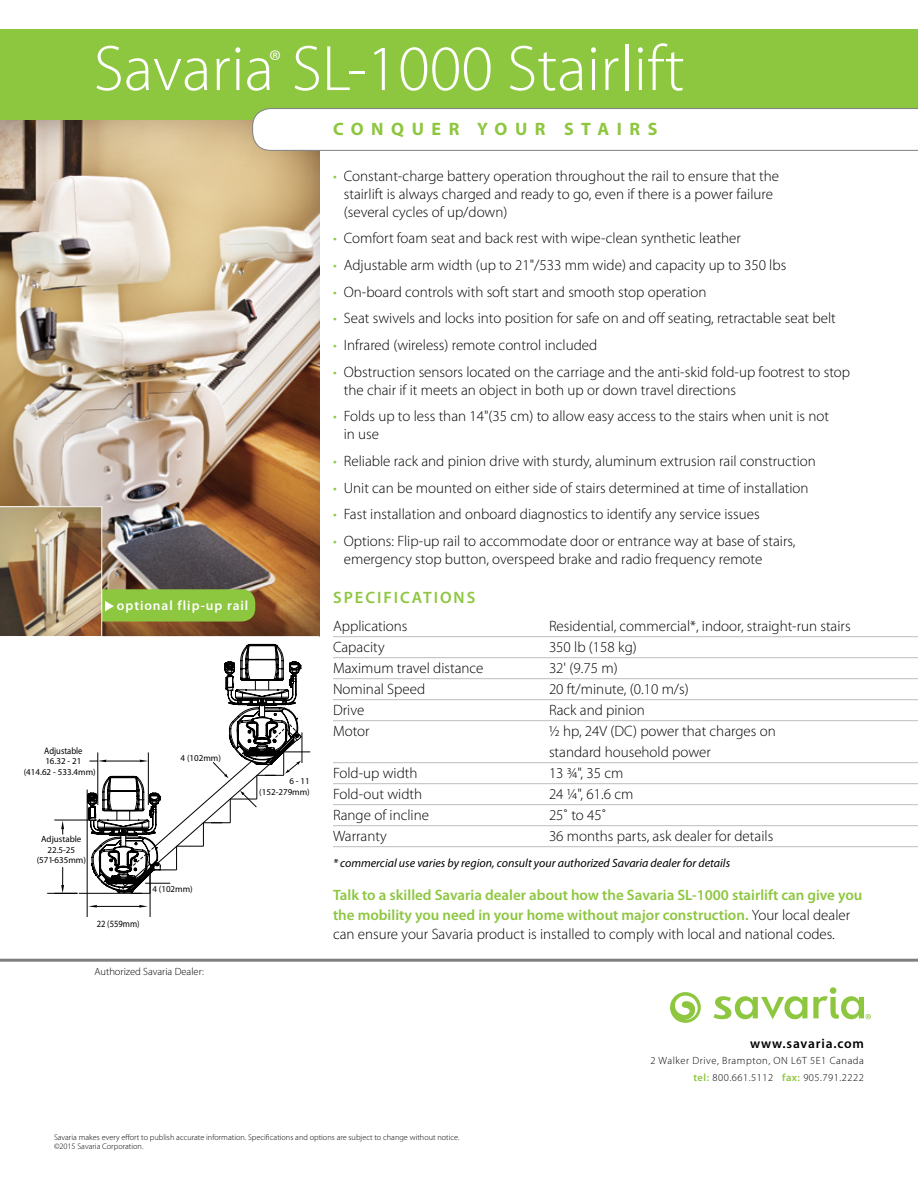
<style>
.page{position:relative;width:918px;height:1188px;background:#fff}
.page>*{position:absolute;margin:0;border:0;box-sizing:border-box;transform-origin:0 0}
.t1{font:300 64.8px "Myriad Pro";color:#fff}
.t2{font:300 30.3px "Myriad Pro";color:#fff}
.t3{font:700 18px "Myriad Pro";letter-spacing:.42em;color:#8dc63f}
.t4{font:600 16.5px "Myriad Pro";letter-spacing:.12em;color:#8dc63f}
.t5{font:300 15px/18px "Myriad Pro";color:#000}
.t6{font:600 15px/19.5px "Myriad Pro";color:#8dc63f}
.t7{font:600 13.5px "Myriad Pro";letter-spacing:.07em;color:#fff}
.t8{font:600 13.5px "Myriad Pro";letter-spacing:.06em;color:#000}
.t9{font:italic 12px "Myriad Pro";color:#000}
.t10{font:300 10.5px/16.5px "Myriad Pro";letter-spacing:.05em;color:#000;text-align:right}
.t11{font:300 10.5px "Myriad Pro";color:#000}
.t12{font:9.45px "Myriad Pro";color:#000;scale:.9 1}
.t13{font:9px/10.8px "Myriad Pro";color:#000}
.t14{font:300 8.25px/9px "Myriad Pro";color:#000}
.s1{color:#8dc63f}
.s2{font-weight:300;color:#000}
.s3{font-weight:600;color:#8dc63f}
</style>
<div class="page">
<hr style="left:150px;top:870px;width:1px;height:47px;background:#000">
<hr style="left:87px;top:790px;width:1px;height:127px;background:#000">
<img style="left:0;top:119px;width:320px;height:517px">
<div style="left:0;top:29px;width:918px;height:90px;background:#8dc63f"></div>
<svg style="left:252px;top:108px;width:666px;height:43px"></svg>
<hr style="left:333px;top:636px;width:585px;height:1px;background:#bbbdbf">
<hr style="left:333px;top:657px;width:585px;height:1px;background:#bbbdbf">
<hr style="left:333px;top:678px;width:585px;height:1px;background:#bbbdbf">
<hr style="left:333px;top:699px;width:585px;height:1px;background:#bbbdbf">
<hr style="left:333px;top:720px;width:585px;height:1px;background:#bbbdbf">
<hr style="left:333px;top:762px;width:585px;height:1px;background:#bbbdbf">
<hr style="left:333px;top:783px;width:585px;height:1px;background:#bbbdbf">
<hr style="left:333px;top:804px;width:585px;height:1px;background:#bbbdbf">
<hr style="left:333px;top:825px;width:585px;height:1px;background:#bbbdbf">
<hr style="left:333px;top:846px;width:585px;height:1px;background:#bbbdbf">
<hr style="left:0;top:959px;width:918px;height:3px;background:#7e8083">
<svg style="left:714px;top:996px;width:93px;height:23px"></svg>
<svg style="left:670px;top:992px;width:31px;height:31px"></svg>
<svg style="left:813px;top:987px;width:58px;height:32px"></svg>
<svg style="left:0;top:507px;width:310px;height:401px"></svg>
<h1 class="t1" style="left:94px;top:29px;width:593px">Savaria SL-1000 Stairlift</h1>
<p class="t3" style="left:333px;top:117px;width:326px">CONQUER YOUR STAIRS</p>
<p class="t5" style="left:344px;top:167px;width:437px;text-indent:-11px"><span class="s1">•</span> Constant-charge battery operation throughout the rail to ensure that the stairlift is always charged and ready to go, even if there is a power failure (several cycles of up/down)</p>
<p class="t5" style="left:333px;top:229px;width:409px"><span class="s1">•</span> Comfort foam seat and back rest with wipe-clean synthetic leather</p>
<p class="t5" style="left:333px;top:256px;width:455px"><span class="s1">•</span> Adjustable arm width (up to 21"/533 mm wide) and capacity up to 350 lbs</p>
<p class="t5" style="left:333px;top:283px;width:375px"><span class="s1">•</span> On-board controls with soft start and smooth stop operation</p>
<p class="t5" style="left:333px;top:309px;width:504px"><span class="s1">•</span> Seat swivels and locks into position for safe on and off seating, retractable seat belt</p>
<p class="t5" style="left:333px;top:336px;width:266px"><span class="s1">•</span> Infrared (wireless) remote control included</p>
<p class="t5" style="left:344px;top:362px;width:508px;text-indent:-11px"><span class="s1">•</span> Obstruction sensors located on the carriage and the anti-skid fold-up footrest to stop the chair if it meets an object in both up or down travel directions</p>
<p class="t5" style="left:344px;top:407px;width:487px;text-indent:-11px"><span class="s1">•</span> Folds up to less than 14"(35 cm) to allow easy access to the stairs when unit is not in use</p>
<p class="t5" style="left:333px;top:452px;width:484px"><span class="s1">•</span> Reliable rack and pinion drive with sturdy, aluminum extrusion rail construction</p>
<p class="t5" style="left:333px;top:478px;width:477px"><span class="s1">•</span> Unit can be mounted on either side of stairs determined at time of installation</p>
<p class="t5" style="left:333px;top:505px;width:428px"><span class="s1">•</span> Fast installation and onboard diagnostics to identify any service issues</p>
<p class="t5" style="left:344px;top:532px;width:453px;text-indent:-11px"><span class="s1">•</span> Options: Flip-up rail to accommodate door or entrance way at base of stairs, emergency stop button, overspeed brake and radio frequency remote</p>
<h2 class="t2" style="left:269px;top:43px;width:13px">®</h2>
<p class="t7" style="left:117px;top:597px;width:133px">optional flip-up rail</p>
<p class="t12" style="left:44px;top:745px;width:44px">Adjustable</p>
<p class="t13" style="left:24px;top:756px;width:73px;text-indent:22px">16.32 - 21 (414.62 - 533.4mm)</p>
<p class="t13" style="left:181px;top:753px;width:42px">4 (102mm)</p>
<p class="t13" style="left:37px;top:833px;width:51px;text-align:center">Adjustable<br>22.5-25 (571-635mm)</p>
<p class="t12" style="left:97px;top:918px;width:49px">22 (559mm)</p>
<p class="t13" style="left:152px;top:883px;width:42px">4 (102mm)</p>
<p class="t11" style="left:95px;top:966px;width:111px">Authorized Savaria Dealer:</p>
<p class="t13" style="left:259px;top:775px;width:52px;text-align:right">6 - 11 (152-279mm)</p>
<p class="t4" style="left:333px;top:587px;width:144px">SPECIFICATIONS</p>
<p class="t5" style="left:333px;top:617px;width:76px">Applications</p>
<p class="t5" style="left:549px;top:617px;width:303px">Residential, commercial*, indoor, straight-run stairs</p>
<p class="t5" style="left:333px;top:638px;width:53px">Capacity</p>
<p class="t5" style="left:549px;top:638px;width:89px">350 lb (158 kg)</p>
<p class="t5" style="left:333px;top:659px;width:152px">Maximum travel distance</p>
<p class="t5" style="left:549px;top:659px;width:70px">32' (9.75 m)</p>
<p class="t5" style="left:333px;top:680px;width:94px">Nominal Speed</p>
<p class="t5" style="left:549px;top:680px;width:141px">20 ft/minute, (0.10 m/s)</p>
<p class="t5" style="left:333px;top:701px;width:33px">Drive</p>
<p class="t5" style="left:549px;top:701px;width:97px">Rack and pinion</p>
<p class="t5" style="left:333px;top:722px;width:38px">Motor</p>
<p class="t5" style="left:549px;top:720px;width:228px;line-height:21px">1/2 hp, 24V (DC) power that charges on standard household power</p>
<p class="t5" style="left:333px;top:764px;width:86px">Fold-up width</p>
<p class="t5" style="left:549px;top:764px;width:76px">13 3/4", 35 cm</p>
<p class="t5" style="left:333px;top:785px;width:91px">Fold-out width</p>
<p class="t5" style="left:549px;top:785px;width:86px">24 1/4", 61.6 cm</p>
<p class="t5" style="left:333px;top:806px;width:98px">Range of incline</p>
<p class="t5" style="left:549px;top:806px;width:59px">25˚ to 45˚</p>
<p class="t5" style="left:333px;top:827px;width:55px">Warranty</p>
<p class="t5" style="left:549px;top:827px;width:226px">36 months parts, ask dealer for details</p>
<p class="t9" style="left:333px;top:856px;width:399px">* commercial use varies by region, consult your authorized Savaria dealer for details</p>
<p class="t6" style="left:333px;top:885px;width:531px">Talk to a skilled Savaria dealer about how the Savaria SL-1000 stairlift can give you the mobility you need in your home without major construction. <span class="s2">Your local dealer can ensure your Savaria product is installed to comply with local and national codes.</span></p>
<p class="t8" style="left:750px;top:1035px;width:115px">www.savaria.com</p>
<p class="t10" style="left:650px;top:1053px;width:215px">2 Walker Drive, Brampton, ON L6T 5E1 Canada <span class="s3">tel:</span> 800.661.5112 <span class="s3">fax:</span> 905.791.2222</p>
<p class="t14" style="left:54px;top:1133px;width:407px">Savaria makes every effort to publish accurate information. Specifications and options are subject to change without notice. ©2015 Savaria Corporation.</p>
</div>
